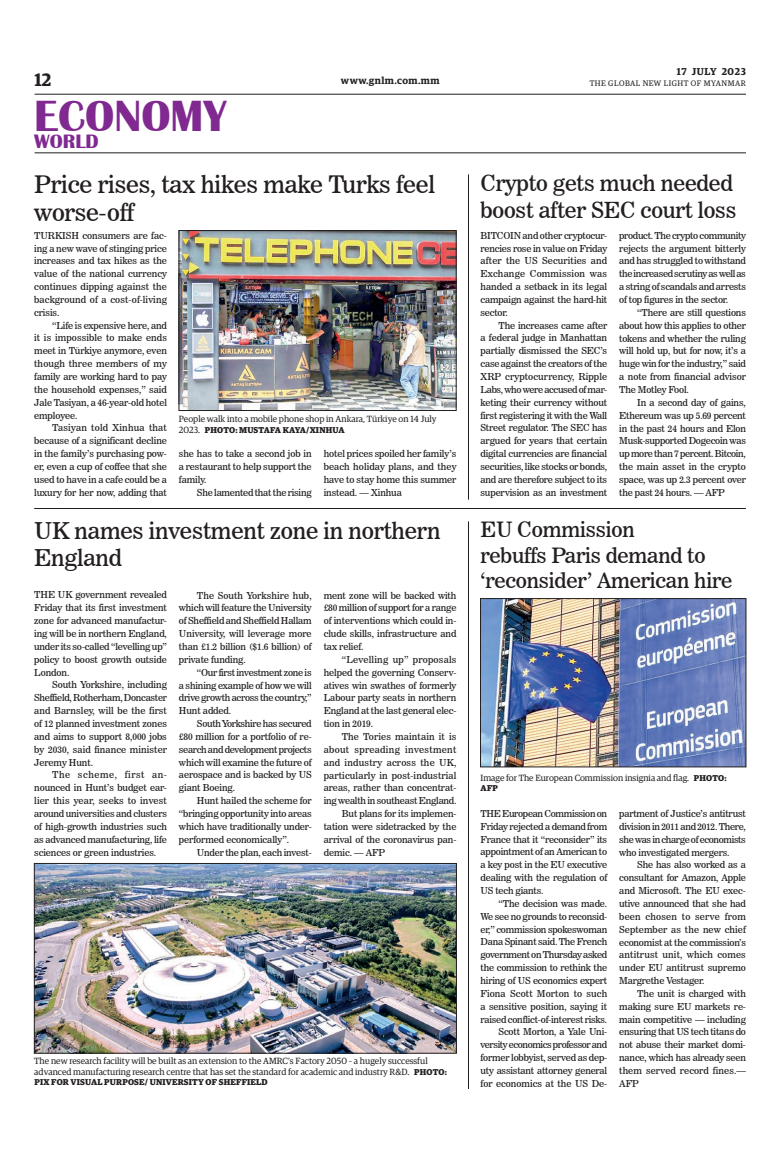
<style>
.page{position:relative;width:773px;height:1152px;background:#fff}
.page>*{position:absolute;margin:0;border:0;box-sizing:border-box;transform-origin:0 0}
.t1{font:700 45px "Britannic";color:#802990}
._2_Clm_Head{font:24px/28.8px "News 706 BT Roman C";letter-spacing:-.01em;color:#231f20}
._2_Clm_Head-2{font:23px/27.6px "News 706 BT Roman C";letter-spacing:-.01em;color:#231f20}
._2_Clm_Head-3{font:22px/26.4px "News 706 BT Roman C";letter-spacing:-.01em;color:#231f20}
._2_Clm_Head-4{font:21px/25.2px "News 706 BT Roman C";letter-spacing:-.01em;color:#231f20}
.t2{font:700 20px "Britannic";color:#802990}
.t3{font:600 18px "Guardian Egyp";color:#231f20}
.t4{font:600 10px "Guardian Egyp";letter-spacing:.05em;color:#231f20}
._2nd_Body{font:9.5px/12.9px "News 706 BT Roman C";letter-spacing:-.01em;color:#231f20;text-align:justify}
.Normal_Para{font:9.5px/12.9px "News 706 BT Roman C";letter-spacing:-.01em;color:#231f20;text-align:justify}
.t5{font:9px/10.8px "Guardian Egyp";color:#231f20}
.t6{font:700 8.5px "Guardian Egyp";letter-spacing:.02em;color:#231f20}
.t7{font:8px "Guardian Egyp";letter-spacing:.06em;color:#231f20}
.s1{font-weight:400;font-size:9px}
.s2{font-weight:700;font-size:8.5px}
</style>
<div class="page">
<hr style="left:35px;top:94px;width:711px;height:1px;background:#231f20">
<hr style="left:35px;top:153px;width:711px;height:1px;background:#231f20">
<img style="left:36px;top:865px;width:418px;height:186px">
<div style="left:34px;top:863px;width:422px;height:190px;border:1px solid #231f20"></div>
<img style="left:181px;top:232px;width:273px;height:177px">
<div style="left:179px;top:230px;width:277px;height:181px;border:1px solid #231f20"></div>
<img style="left:482px;top:600px;width:262px;height:165px">
<div style="left:480px;top:598px;width:266px;height:169px;border:1px solid #231f20"></div>
<hr style="left:34px;top:508px;width:712px;height:1px;background:#231f20">
<hr style="left:468px;top:174px;width:1px;height:326px;background:#231f20">
<hr style="left:468px;top:521px;width:1px;height:568px;background:#231f20">
<h3 class="t3" style="left:35px;top:67px;width:18px">12</h3>
<h1 class="t1" style="left:34px;top:90px;width:194px">ECONOMY</h1>
<h3 class="t2" style="left:34px;top:130px;width:66px">WORLD</h3>
<p class="t4" style="left:677px;top:64px;width:70px">17 JULY 2023</p>
<p class="t4" style="left:341px;top:73px;width:100px">www.gnlm.com.mm</p>
<p class="t7" style="left:589px;top:78px;width:158px">THE GLOBAL NEW LIGHT OF MYANMAR</p>
<p class="_2_Clm_Head" style="left:34px;top:170px;width:402px">Price rises, tax hikes make Turks feel worse-off</p>
<p class="Normal_Para" style="left:34px;top:229px;width:134px">TURKISH consumers are fac&shy;ing a new wave of stinging price increases and tax hikes as the value of the national currency continues dipping against the background of a cost-of-living crisis.</p>
<p class="_2nd_Body" style="left:34px;top:319px;width:134px;text-indent:18px">“Life is expensive here, and it is impossible to make ends meet in Türkiye anymore, even though three members of my family are working hard to pay the household expenses,” said Jale Tasiyan, a 46-year-old hotel employee.</p>
<p class="_2nd_Body" style="left:34px;top:422px;width:134px;text-indent:18px">Tasiyan told Xinhua that because of a significant decline in the family’s purchasing pow&shy;er, even a cup of coffee that she used to have in a cafe could be a luxury for her now, adding that</p>
<p class="t5" style="left:179px;top:413px;width:259px">People walk into a mobile phone shop in Ankara, Türkiye on 14 July</p>
<p class="t6" style="left:179px;top:423px;width:167px"><span class="s1">2023.</span> PHOTO: MUSTAFA KAYA/XINHUA</p>
<p class="_2nd_Body" style="left:179px;top:447px;width:134px">she has to take a second job in a restaurant to help support the family.</p>
<p class="_2nd_Body" style="left:197px;top:486px;width:116px">She lamented that the rising</p>
<p class="_2nd_Body" style="left:324px;top:447px;width:134px">hotel prices spoiled her family’s beach holiday plans, and they have to stay home this summer instead. — Xinhua</p>
<p class="_2_Clm_Head-2" style="left:34px;top:517px;width:408px">UK names investment zone in northern<br>England</p>
<p class="Normal_Para" style="left:34px;top:589px;width:134px">THE UK government revealed Friday that its first investment zone for advanced manufactur&shy;ing will be in northern England, under its so-called “levelling up” policy to boost growth outside London.</p>
<p class="_2nd_Body" style="left:34px;top:679px;width:134px;text-indent:18px">South Yorkshire, including Sheffield, Rotherham, Doncaster and Barnsley, will be the first of 12 planned investment zones and aims to support 8,000 jobs by 2030, said finance minister Jeremy Hunt.</p>
<p class="_2nd_Body" style="left:34px;top:769px;width:134px;text-indent:18px">The scheme, first an&shy;nounced in Hunt’s budget ear&shy;lier this year, seeks to invest around universities and clusters of high-growth industries such as advanced manufacturing, life sciences or green industries.</p>
<p class="_2nd_Body" style="left:179px;top:589px;width:134px;text-indent:18px">The South Yorkshire hub, which will feature the University of Sheffield and Sheffield Hallam University, will leverage more than £1.2 billion ($1.6 billion) of private funding.</p>
<p class="_2nd_Body" style="left:179px;top:666px;width:134px;text-indent:18px">“Our first investment zone is a shining example of how we will drive growth across the country,” Hunt added.</p>
<p class="_2nd_Body" style="left:179px;top:717px;width:134px;text-indent:18px">South Yorkshire has secured £80 million for a portfolio of re&shy;search and development projects which will examine the future of aerospace and is backed by US giant Boeing.</p>
<p class="_2nd_Body" style="left:179px;top:794px;width:134px;text-indent:18px">Hunt hailed the scheme for “bringing opportunity into areas which have traditionally under&shy;performed economically”.</p>
<p class="_2nd_Body" style="left:197px;top:846px;width:116px">Under the plan, each invest-</p>
<p class="_2nd_Body" style="left:324px;top:589px;width:134px">ment zone will be backed with £80 million of support for a range of interventions which could in&shy;clude skills, infrastructure and tax relief.</p>
<p class="_2nd_Body" style="left:324px;top:653px;width:134px;text-indent:18px">“Levelling up” proposals helped the governing Conserv&shy;atives win swathes of formerly Labour party seats in northern England at the last general elec&shy;tion in 2019.</p>
<p class="_2nd_Body" style="left:324px;top:730px;width:134px;text-indent:18px">The Tories maintain it is about spreading investment and industry across the UK, particularly in post-industrial areas, rather than concentrat&shy;ing wealth in southeast England.</p>
<p class="_2nd_Body" style="left:324px;top:807px;width:134px;text-indent:18px">But plans for its implemen&shy;tation were sidetracked by the arrival of the coronavirus pan&shy;demic. — AFP</p>
<p class="t5" style="left:34px;top:1055px;width:414px">The new research facility will be built as an extension to the AMRC’s Factory 2050 – a hugely successful advanced manufacturing research centre that has set the standard for academic and industry R&amp;D. <span class="s2">PHOTO:</span></p>
<p class="t6" style="left:34px;top:1076px;width:235px">PIX FOR VISUAL PURPOSE/ UNIVERSITY OF SHEFFIELD</p>
<p class="_2_Clm_Head-3" style="left:480px;top:170px;width:257px">Crypto gets much needed boost after SEC court loss</p>
<p class="Normal_Para" style="left:480px;top:229px;width:128px">BITCOIN and other cryptocur&shy;rencies rose in value on Friday after the US Securities and Exchange Commission was handed a setback in its legal campaign against the hard-hit sector.</p>
<p class="_2nd_Body" style="left:480px;top:319px;width:128px;text-indent:18px">The increases came after a federal judge in Manhattan partially dismissed the SEC’s case against the creators of the XRP cryptocurrency, Ripple Labs, who were accused of mar&shy;keting their currency without first registering it with the Wall Street regulator. The SEC has argued for years that certain digital currencies are financial securities, like stocks or bonds, and are therefore subject to its supervision as an investment</p>
<p class="_2nd_Body" style="left:619px;top:229px;width:128px">product. The crypto community rejects the argument bitterly and has struggled to withstand the increased scrutiny as well as a string of scandals and arrests of top figures in the sector.</p>
<p class="_2nd_Body" style="left:619px;top:306px;width:128px;text-indent:18px">“There are still questions about how this applies to other tokens and whether the ruling will hold up, but for now, it’s a huge win for the industry,” said a note from financial advisor The Motley Fool.</p>
<p class="_2nd_Body" style="left:619px;top:396px;width:128px;text-indent:18px">In a second day of gains, Ethereum was up 5.69 percent in the past 24 hours and Elon Musk-supported Dogecoin was up more than 7 percent. Bitcoin, the main asset in the crypto space, was up 2.3 percent over the past 24 hours. — AFP</p>
<p class="_2_Clm_Head-4" style="left:480px;top:517px;width:253px">EU Commission<br>rebuffs Paris demand to ‘reconsider’ American hire</p>
<p class="t5" style="left:480px;top:772px;width:247px">Image for The European Commission insignia and flag. <span class="s2">PHOTO:</span></p>
<p class="t6" style="left:480px;top:782px;width:19px">AFP</p>
<p class="Normal_Para" style="left:480px;top:807px;width:128px">THE European Commission on Friday rejected a demand from France that it “reconsider” its appointment of an American to a key post in the EU executive dealing with the regulation of US tech giants.</p>
<p class="_2nd_Body" style="left:480px;top:897px;width:128px;text-indent:18px">“The decision was made.<br>We see no grounds to reconsid&shy;er,” commission spokeswoman Dana Spinant said. The French government on Thursday asked the commission to rethink the hiring of US economics expert Fiona Scott Morton to such a sensitive position, saying it raised conflict-of-interest risks.</p>
<p class="_2nd_Body" style="left:480px;top:1026px;width:128px;text-indent:18px">Scott Morton, a Yale Uni&shy;versity economics professor and former lobbyist, served as dep&shy;uty assistant attorney general for economics at the US De-</p>
<p class="_2nd_Body" style="left:619px;top:807px;width:128px">partment of Justice’s antitrust division in 2011 and 2012. There, she was in charge of economists who investigated mergers.</p>
<p class="_2nd_Body" style="left:619px;top:859px;width:128px;text-indent:18px">She has also worked as a consultant for Amazon, Apple and Microsoft. The EU exec&shy;utive announced that she had been chosen to serve from September as the new chief economist at the commission’s antitrust unit, which comes under EU antitrust supremo Margrethe Vestager.</p>
<p class="_2nd_Body" style="left:619px;top:987px;width:128px;text-indent:18px">The unit is charged with making sure EU markets re&shy;main competitive — including ensuring that US tech titans do not abuse their market domi&shy;nance, which has already seen them served record fines.— AFP</p>
</div>
